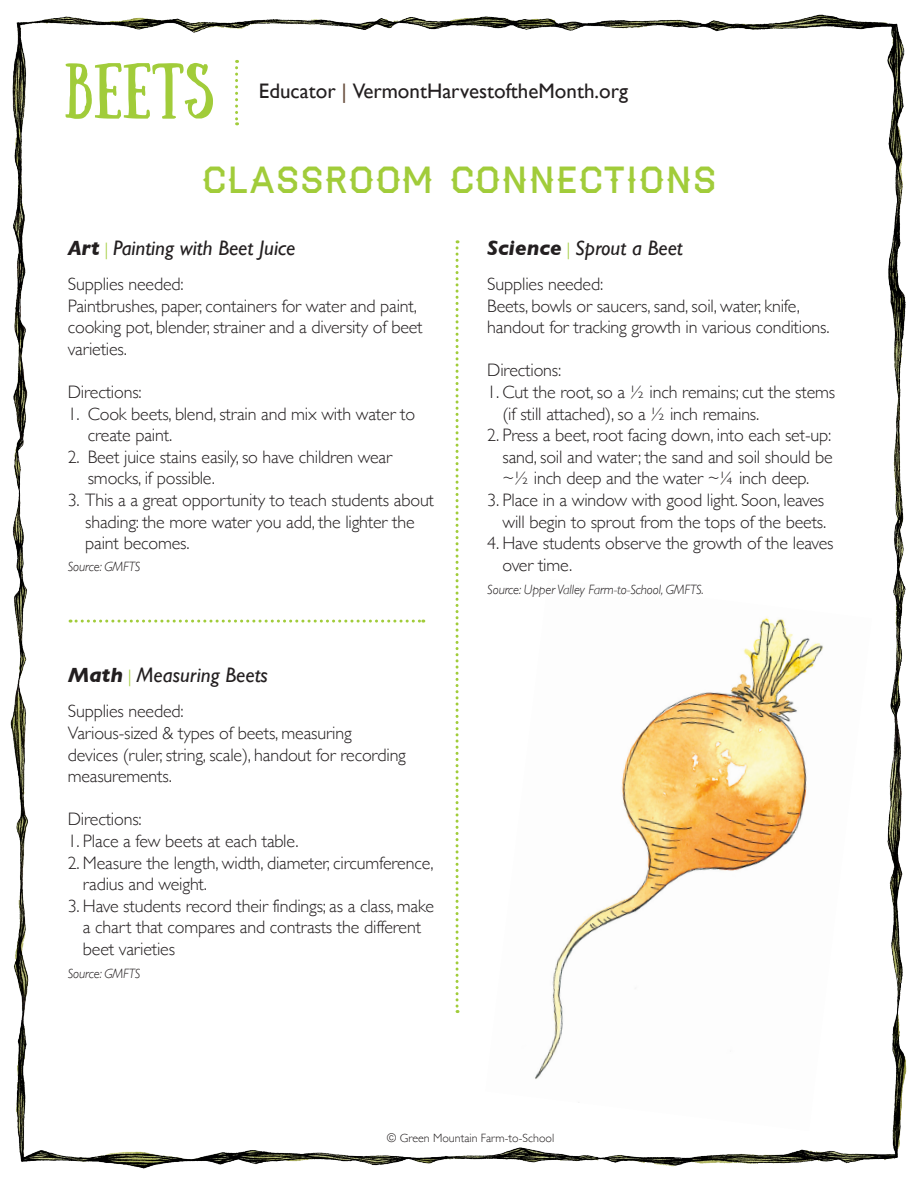
<style>
.page{position:relative;width:918px;height:1188px;background:#fff}
.page>*{position:absolute;margin:0;border:0;box-sizing:border-box;transform-origin:0 0}
.t1{font:55.5px "Sunday";color:#a1cc3a}
.t2{font:36px "Haymaker";color:#a1cc3a}
.t3{font:italic 21px "Gill Sans";color:#231f20}
.t4{font:21px "Gill Sans";color:#231f20}
.t5{font:300 18px/21.6px "Gill Sans";letter-spacing:-.01em;color:#231f20}
.t6{font:italic 300 13.5px "Gill Sans";letter-spacing:-.01em;color:#231f20}
.t7{font:300 12px "Gill Sans";color:#231f20}
.s1{color:#674c3b}
.s2{font-weight:700}
.s3{font-weight:300;font-style:normal;font-size:18px;color:#a1cc3a}
</style>
<div class="page">
<img style="left:10px;top:14px;width:897px;height:1155px">
<svg style="left:456px;top:240px;width:3px;height:773px"></svg>
<svg style="left:70px;top:620px;width:354px;height:3px"></svg>
<svg style="left:235px;top:60px;width:3px;height:65px"></svg>
<p class="t1" style="left:64px;top:53px;width:150px">BEETS</p>
<p class="t4" style="left:259px;top:79px;width:371px">Educator <span class="s1">|</span> VermontHarvestoftheMonth.org</p>
<p class="t2" style="left:201px;top:166px;width:517px">CLASSROOM CONNECTIONS</p>
<p class="t3" style="left:68px;top:236px;width:229px"><span class="s2">Art</span> <span class="s3">|</span> Painting with Beet Juice</p>
<p class="t5" style="left:68px;top:272px;width:117px">Supplies needed:</p>
<p class="t5" style="left:68px;top:294px;width:356px">Paintbrushes, paper, containers for water and paint, cooking pot, blender, strainer and a diversity of beet varieties.</p>
<p class="t5" style="left:68px;top:380px;width:75px">Directions:</p>
<p class="t5" style="left:88px;top:402px;width:329px;text-indent:-20px">1. Cook beets, blend, strain and mix with water to create paint.</p>
<p class="t5" style="left:88px;top:445px;width:306px;text-indent:-20px">2. Beet juice stains easily, so have children wear smocks, if possible.</p>
<p class="t5" style="left:85px;top:488px;width:350px;text-indent:-17px">3. This a a great opportunity to teach students about shading: the more water you add, the lighter the paint becomes.</p>
<p class="t6" style="left:68px;top:559px;width:74px">Source: GMFTS</p>
<p class="t3" style="left:68px;top:663px;width:202px"><span class="s2">Math</span> <span class="s3">|</span> Measuring Beets</p>
<p class="t5" style="left:68px;top:700px;width:117px">Supplies needed:</p>
<p class="t5" style="left:68px;top:722px;width:340px">Various-sized &amp; types of beets, measuring devices (ruler, string, scale), handout for recording measurements.</p>
<p class="t5" style="left:68px;top:808px;width:75px">Directions:</p>
<p class="t5" style="left:68px;top:830px;width:232px">1. Place a few beets at each table.</p>
<p class="t5" style="left:83px;top:851px;width:352px;text-indent:-15px">2. Measure the length, width, diameter, circumference, radius and weight.</p>
<p class="t5" style="left:83px;top:894px;width:353px;text-indent:-15px">3. Have students record their findings; as a class, make a chart that compares and contrasts the different beet varieties</p>
<p class="t6" style="left:68px;top:966px;width:74px">Source: GMFTS</p>
<p class="t3" style="left:487px;top:236px;width:197px"><span class="s2">Science</span> <span class="s3">|</span> Sprout a Beet</p>
<p class="t5" style="left:487px;top:272px;width:117px">Supplies needed:</p>
<p class="t5" style="left:487px;top:294px;width:344px">Beets, bowls or saucers, sand, soil, water, knife, handout for tracking growth in various conditions.</p>
<p class="t5" style="left:487px;top:359px;width:75px">Directions:</p>
<p class="t5" style="left:502px;top:380px;width:334px;text-indent:-15px">1. Cut the root, so a ½ inch remains; cut the stems (if still attached), so a ½ inch remains.</p>
<p class="t5" style="left:502px;top:424px;width:332px;text-align:justify;text-indent:-15px">2. Press a beet, root facing down, into each set-up: sand, soil and water; the sand and soil should be ~½ inch deep and the water ~¼ inch deep.</p>
<p class="t5" style="left:487px;top:488px;width:341px;text-align:right">3. Place in a window with good light. Soon, leaves will begin to sprout from the tops of the beets.</p>
<p class="t5" style="left:502px;top:532px;width:333px;text-indent:-15px">4. Have students observe the growth of the leaves over time.</p>
<p class="t6" style="left:487px;top:582px;width:218px">Source: Upper Valley Farm-to-School, GMFTS.</p>
<p class="t7" style="left:387px;top:1129px;width:169px">© Green Mountain Farm-to-School</p>
</div>
